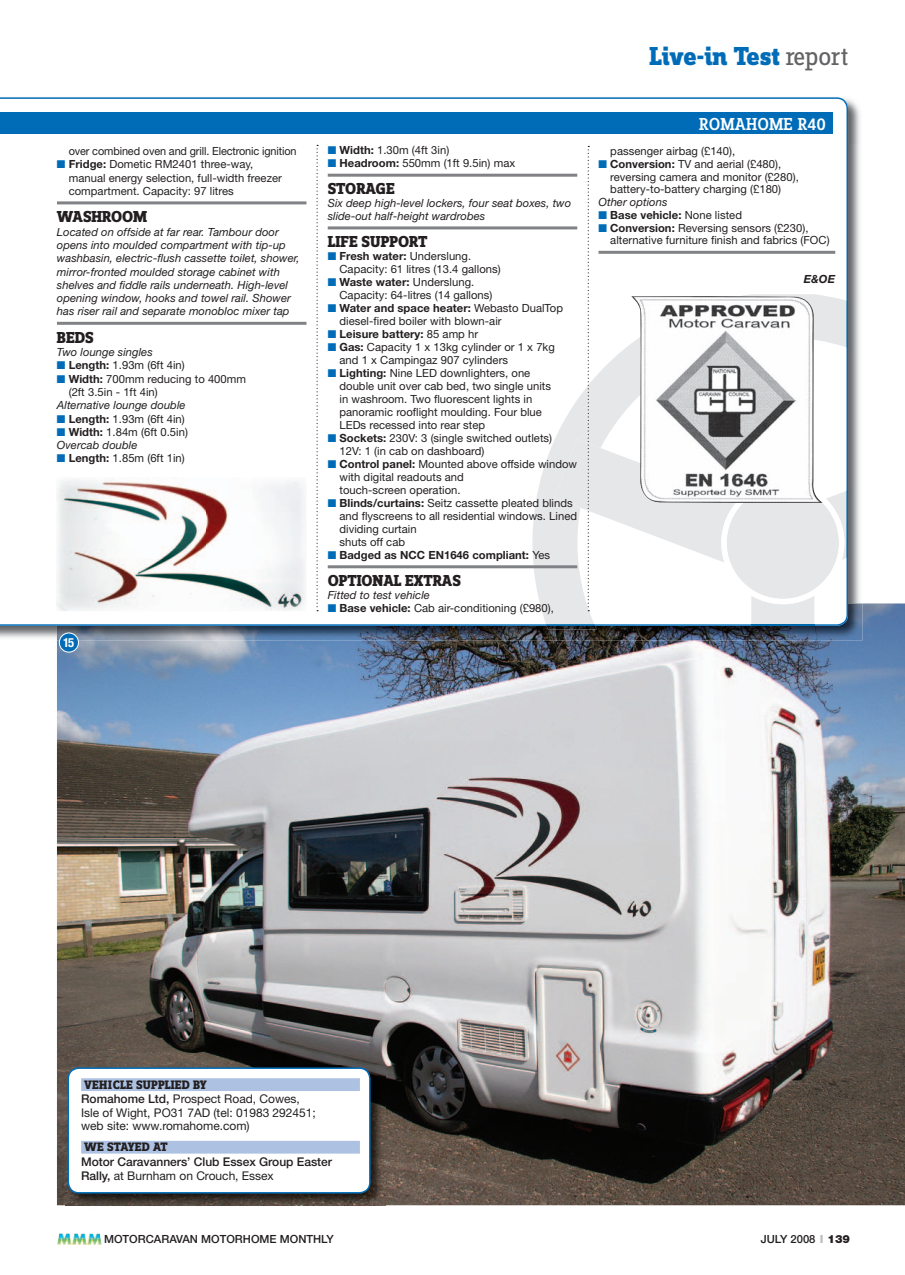
<style>
.page{position:relative;width:905px;height:1275px;background:#fff}
.page>*{position:absolute;margin:0;border:0;box-sizing:border-box;transform-origin:0 0}
.t1{font:800 27px "Zine Slab Dis";letter-spacing:-.02em;color:#006cb7}
.t2{font:500 18px "Zine Slab Dis";letter-spacing:.01em;color:#fff}
.t3{font:800 16.5px "Zine Slab Dis";letter-spacing:-.005em;color:#231f20}
.t4{font:800 12.75px "Zine Slab Dis";letter-spacing:.005em;color:#231f20}
.t5{font:700 condensed 12.6px "Helvetica Neue";color:#fff}
.t6{font:12px/13.5px "Helvetica Neue";color:#231f20}
.t7{font:500 12px/13.5px "Helvetica Neue";color:#231f20}
.t8{font:11.25px/13px "Helvetica Neue";letter-spacing:.005em;color:#231f20}
.t9{font:italic 11.25px/13.4px "Helvetica Neue";letter-spacing:.005em;color:#231f20}
.t10{font:700 11.25px "Helvetica Neue";letter-spacing:.005em;color:#231f20}
.t11{font:500 11.25px "Helvetica Neue";color:#231f20}
.t12{font:italic 700 11.25px "Helvetica Neue";color:#231f20}
.s1{font-weight:400;color:#636366}
.s2{color:#006cb7}
.s3{font-weight:700}
.s4{font-style:italic}
.s5{font-weight:400}
.s6{font-weight:500}
.s7{font-weight:700;font-stretch:expanded;color:#bcbdc0}
.s8{font-weight:900}
</style>
<div class="page">
<img style="left:57px;top:1233px;width:45px;height:12px">
<img style="left:57px;top:603px;width:848px;height:602px">
<img style="left:848px;top:99px;width:12px;height:45px">
<img style="left:848px;top:144px;width:12px;height:459px">
<img style="left:0;top:626px;width:57px;height:13px">
<img style="left:57px;top:603px;width:805px;height:37px">
<svg style="left:0;top:97px;width:848px;height:529px"></svg>
<img style="left:65px;top:1065px;width:320px;height:141px">
<div style="left:68px;top:1068px;width:302px;height:125px;background:#fff;border-radius:11px"></div>
<div style="left:81px;top:1078px;width:279px;height:13px;background:#adc2e3"></div>
<div style="left:81px;top:1141px;width:279px;height:12px;background:#adc2e3"></div>
<div style="left:68px;top:1067px;width:303px;height:126px;border:2px solid #006cb7;border-radius:11px"></div>
<hr style="left:57px;top:201px;width:249px;height:3px;background:#808285">
<hr style="left:57px;top:322px;width:249px;height:3px;background:#808285">
<svg style="left:316px;top:145px;width:2px;height:466px"></svg>
<div style="left:0;top:112px;width:833px;height:21px;background:#006cb7"></div>
<img style="left:57px;top:477px;width:249px;height:134px">
<img style="left:546px;top:626px;width:50px;height:3px">
<svg style="left:532px;top:294px;width:22px;height:330px"></svg>
<svg style="left:546px;top:300px;width:302px;height:326px"></svg>
<img style="left:751px;top:626px;width:63px;height:3px">
<hr style="left:751px;top:624px;width:63px;height:2px;background:#006aac">
<svg style="left:554px;top:146px;width:294px;height:478px"></svg>
<div style="left:59px;top:633px;width:19px;height:19px;background:#006cb7;border-radius:50%"></div>
<div style="left:59px;top:633px;width:20px;height:19px;border:1px solid #fff;border-radius:50%"></div>
<hr style="left:598px;top:251px;width:237px;height:3px;background:#808285">
<img style="left:631px;top:296px;width:192px;height:207px">
<hr style="left:328px;top:174px;width:249px;height:3px;background:#808285">
<hr style="left:328px;top:226px;width:249px;height:3px;background:#808285">
<hr style="left:328px;top:565px;width:249px;height:3px;background:#808285">
<h1 class="t1" style="left:649px;top:42px;width:200px">Live-in Test <span class="s1">report</span></h1>
<p class="t8" style="left:69px;top:144px;width:229px">over combined oven and grill. Electronic ignition</p>
<p class="t8" style="left:69px;top:158px;width:215px;text-indent:-12px"><span class="s2">■</span> <span class="s3">Fridge:</span> Dometic RM2401 three-way, manual energy selection, full-width freezer compartment. Capacity: 97 litres</p>
<h3 class="t3" style="left:57px;top:208px;width:92px">WASHROOM</h3>
<p class="t9" style="left:57px;top:225px;width:244px">Located on offside at far rear. Tambour door opens into moulded compartment with tip-up washbasin, electric-flush cassette toilet, shower, mirror-fronted moulded storage cabinet with shelves and fiddle rails underneath. High-level opening window, hooks and towel rail. Shower has riser rail and separate monobloc mixer tap</p>
<h3 class="t3" style="left:57px;top:328px;width:38px">BEDS</h3>
<p class="t9" style="left:57px;top:345px;width:97px">Two lounge singles</p>
<p class="t8" style="left:57px;top:359px;width:129px"><span class="s2">■</span> <span class="s3">Length:</span> 1.93m (6ft 4in)</p>
<p class="t8" style="left:69px;top:372px;width:179px;text-indent:-12px"><span class="s2">■</span> <span class="s3">Width:</span> 700mm reducing to 400mm (2ft 3.5in - 1ft 4in)</p>
<p class="t9" style="left:57px;top:398px;width:130px">Alternative lounge double</p>
<p class="t8" style="left:57px;top:412px;width:129px"><span class="s2">■</span> <span class="s3">Length:</span> 1.93m (6ft 4in)</p>
<p class="t8" style="left:57px;top:425px;width:132px"><span class="s2">■</span> <span class="s3">Width:</span> 1.84m (6ft 0.5in)<br><span class="s4">Overcab double</span></p>
<p class="t8" style="left:57px;top:452px;width:129px"><span class="s2">■</span> <span class="s3">Length:</span> 1.85m (6ft 1in)</p>
<p class="t5" style="left:63px;top:634px;width:13px">15</p>
<p class="t8" style="left:328px;top:144px;width:123px"><span class="s2">■</span> <span class="s3">Width:</span> 1.30m (4ft 3in)</p>
<p class="t8" style="left:328px;top:157px;width:189px"><span class="s2">■</span> <span class="s3">Headroom:</span> 550mm (1ft 9.5in) max</p>
<h3 class="t3" style="left:328px;top:180px;width:69px">STORAGE</h3>
<p class="t9" style="left:328px;top:196px;width:245px">Six deep high-level lockers, four seat boxes, two slide-out half-height wardrobes</p>
<h3 class="t3" style="left:328px;top:233px;width:101px">LIFE SUPPORT</h3>
<p class="t8" style="left:339px;top:249px;width:163px;text-indent:-12px"><span class="s2">■</span> <span class="s3">Fresh water:</span> Underslung.<br>Capacity: 61 litres (13.4 gallons)</p>
<p class="t8" style="left:339px;top:275px;width:154px;text-indent:-12px"><span class="s2">■</span> <span class="s3">Waste water:</span> Underslung.<br>Capacity: 64-litres (14 gallons)</p>
<p class="t8" style="left:339px;top:301px;width:225px;text-indent:-12px"><span class="s2">■</span> <span class="s3">Water and space heater:</span> Webasto DualTop diesel-fired boiler with blown-air</p>
<p class="t10" style="left:328px;top:327px;width:152px"><span class="s2">■</span> Leisure battery: <span class="s5">85 amp hr</span></p>
<p class="t8" style="left:339px;top:340px;width:217px;text-indent:-12px"><span class="s2">■</span> <span class="s3">Gas:</span> Capacity 1 x 13kg cylinder or 1 x 7kg and 1 x Campingaz 907 cylinders</p>
<p class="t8" style="left:339px;top:366px;width:213px;text-indent:-12px"><span class="s2">■</span> <span class="s3">Lighting:</span> Nine LED downlighters, one double unit over cab bed, two single units in washroom. Two fluorescent lights in panoramic rooflight moulding. Four blue LEDs recessed into rear step</p>
<p class="t8" style="left:339px;top:431px;width:214px;text-indent:-12px"><span class="s2">■</span> <span class="s3">Sockets:</span> 230V: 3 (single switched outlets)<br>12V: 1 (in cab on dashboard)</p>
<p class="t8" style="left:339px;top:457px;width:239px;text-indent:-12px"><span class="s2">■</span> <span class="s3">Control panel:</span> Mounted above offside window with digital readouts and<br>touch-screen operation.</p>
<p class="t8" style="left:339px;top:496px;width:239px;text-indent:-12px"><span class="s2">■</span> <span class="s3">Blinds/curtains:</span> Seitz cassette pleated blinds and flyscreens to all residential windows. Lined dividing curtain<br>shuts off cab</p>
<p class="t10" style="left:328px;top:548px;width:224px"><span class="s2">■</span> Badged as NCC EN1646 compliant: <span class="s5">Yes</span></p>
<h3 class="t3" style="left:328px;top:571px;width:135px">OPTIONAL EXTRAS</h3>
<p class="t9" style="left:328px;top:588px;width:104px">Fitted to test vehicle</p>
<p class="t8" style="left:328px;top:601px;width:228px"><span class="s2">■</span> <span class="s3">Base vehicle:</span> Cab air-conditioning (£980),</p>
<h2 class="t2" style="left:699px;top:114px;width:128px">ROMAHOME R40</h2>
<p class="t8" style="left:610px;top:144px;width:126px">passenger airbag (£140),</p>
<p class="t8" style="left:610px;top:157px;width:190px;text-indent:-12px"><span class="s2">■</span> <span class="s3">Conversion:</span> TV and aerial (£480), reversing camera and monitor (£280), battery-to-battery charging (£180)</p>
<p class="t9" style="left:598px;top:195px;width:70px">Other options</p>
<p class="t10" style="left:598px;top:208px;width:145px"><span class="s2">■</span> Base vehicle: <span class="s5">None listed</span></p>
<p class="t8" style="left:610px;top:221px;width:221px;text-indent:-12px"><span class="s2">■</span> <span class="s3">Conversion:</span> Reversing sensors (£230), alternative furniture finish and fabrics (FOC)</p>
<p class="t12" style="left:803px;top:272px;width:33px">E&amp;OE</p>
<p class="t4" style="left:84px;top:1078px;width:124px">VEHICLE SUPPLIED BY</p>
<p class="t6" style="left:81px;top:1092px;width:236px"><span class="s6">Romahome Ltd,</span> Prospect Road, Cowes,<br>Isle of Wight, PO31 7AD (tel: 01983 292451; web site: www.romahome.com)</p>
<p class="t4" style="left:84px;top:1140px;width:85px">WE STAYED AT</p>
<p class="t7" style="left:81px;top:1155px;width:252px">Motor Caravanners’ Club Essex Group Easter<br>Rally, <span class="s5">at Burnham on Crouch, Essex</span></p>
<p class="t11" style="left:104px;top:1232px;width:231px">MOTORCARAVAN MOTORHOME MONTHLY</p>
<p class="t11" style="left:761px;top:1232px;width:91px">JULY 2008 <span class="s7">I</span> <span class="s8">139</span></p>
</div>
